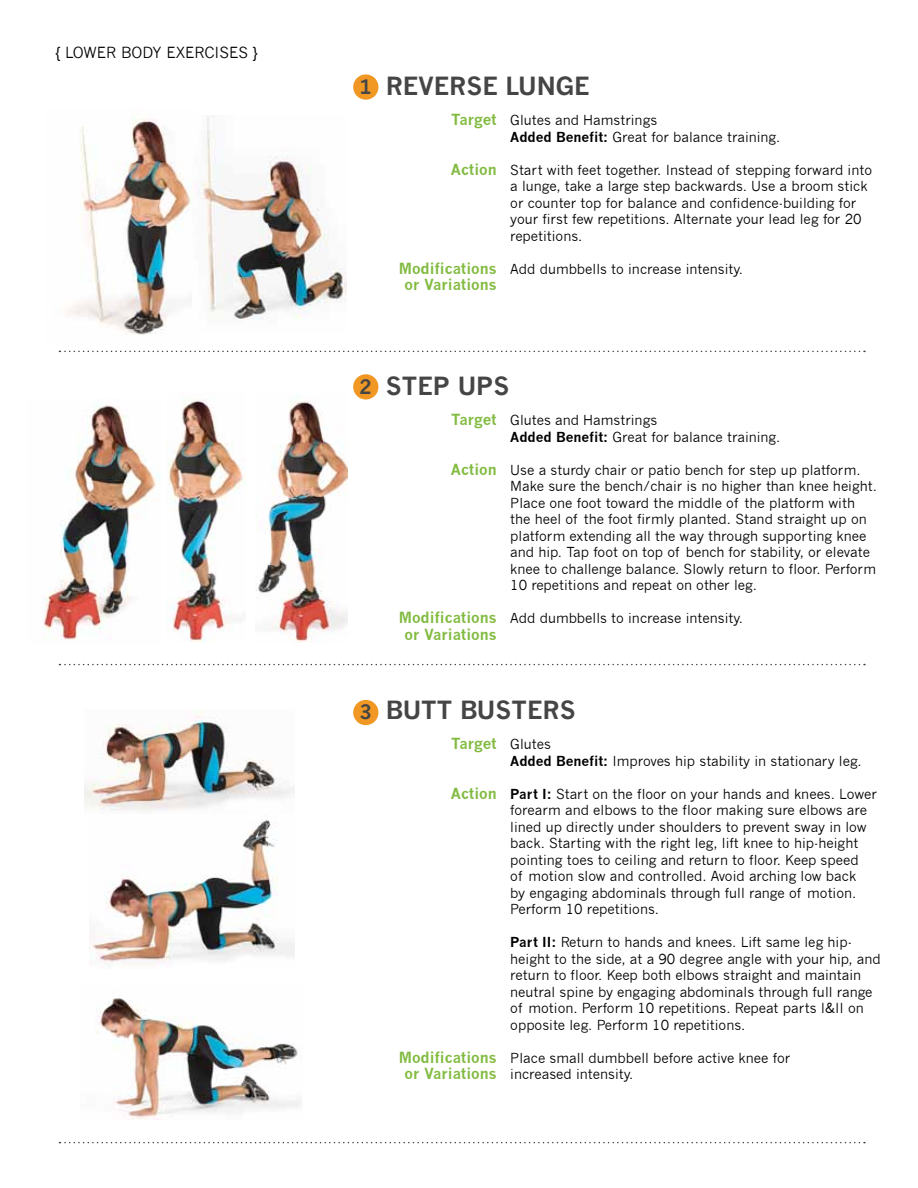
<style>
.page{position:relative;width:918px;height:1188px;background:#fff}
.page>*{position:absolute;margin:0;border:0;box-sizing:border-box;transform-origin:0 0}
.t1{font:700 24.45px "News Gothic";color:#454545}
.Target_Action_Text{font:700 15px "News Gothic";color:#82bb41}
.t2{font:15px "News Gothic";color:#000}
.Target_Action_Text-2{font:13.5px/16.5px "News Gothic";color:#000}
.s1{font-size:19.5px}
.s2{font-weight:700;font-size:15px;color:#82bb41}
.s3{font-weight:700}
.s4{font-weight:400;font-size:13.5px;color:#000}
</style>
<div class="page">
<svg style="left:59px;top:351px;width:806px;height:1px"></svg>
<svg style="left:59px;top:664px;width:806px;height:1px"></svg>
<svg style="left:59px;top:1142px;width:806px;height:1px"></svg>
<div style="left:353px;top:74px;width:25px;height:26px;background:#f09724;border-radius:50%"></div>
<div style="left:353px;top:700px;width:25px;height:25px;background:#f09724;border-radius:50%"></div>
<div style="left:353px;top:374px;width:25px;height:26px;background:#f09724;border-radius:50%"></div>
<img style="left:67px;top:118px;width:125px;height:217px">
<img style="left:199px;top:115px;width:147px;height:205px">
<img style="left:43px;top:404px;width:117px;height:236px">
<img style="left:166px;top:399px;width:80px;height:243px">
<img style="left:256px;top:401px;width:91px;height:241px">
<img style="left:84px;top:711px;width:210px;height:100px">
<img style="left:89px;top:820px;width:205px;height:148px">
<img style="left:96px;top:995px;width:205px;height:124px">
<h2 class="t2" style="left:55px;top:44px;width:204px">{ LOWER BODY EXERCISES }</h2>
<h3 class="t1" style="left:360px;top:71px;width:232px"><span class="s1">1</span> REVERSE LUNGE</h3>
<p class="Target_Action_Text-2" style="left:451px;top:112px;width:208px"><span class="s2">Target</span> Glutes and Hamstrings</p>
<p class="Target_Action_Text-2" style="left:510px;top:129px;width:272px"><span class="s3">Added Benefit:</span> Great for balance training.</p>
<p class="Target_Action_Text-2" style="left:510px;top:162px;width:363px;text-indent:-59px"><span class="s2">Action</span> Start with feet together. Instead of stepping forward into a lunge, take a large step backwards. Use a broom stick or counter top for balance and confidence-building for your first few repetitions. Alternate your lead leg for 20 repetitions.</p>
<p class="Target_Action_Text-2" style="left:399px;top:261px;width:346px"><span class="s2">Modifications</span> Add dumbbells to increase intensity.</p>
<p class="Target_Action_Text" style="left:405px;top:276px;width:94px">or Variations</p>
<h3 class="t1" style="left:360px;top:371px;width:151px"><span class="s1">2</span> STEP UPS</h3>
<p class="Target_Action_Text-2" style="left:451px;top:412px;width:208px"><span class="s2">Target</span> Glutes and Hamstrings</p>
<p class="Target_Action_Text-2" style="left:510px;top:429px;width:272px"><span class="s3">Added Benefit:</span> Great for balance training.</p>
<p class="Target_Action_Text-2" style="left:510px;top:462px;width:368px;text-indent:-59px"><span class="s2">Action</span> Use a sturdy chair or patio bench for step up platform.<br>Make sure the bench/chair is no higher than knee height.<br>Place one foot toward the middle of the platform with the heel of the foot firmly planted. Stand straight up on platform extending all the way through supporting knee and hip. Tap foot on top of bench for stability, or elevate knee to challenge balance. Slowly return to floor. Perform 10 repetitions and repeat on other leg.</p>
<p class="Target_Action_Text-2" style="left:399px;top:610px;width:346px"><span class="s2">Modifications</span> Add dumbbells to increase intensity.</p>
<p class="Target_Action_Text" style="left:405px;top:625px;width:94px">or Variations</p>
<h3 class="t1" style="left:360px;top:695px;width:218px"><span class="s1">3</span> BUTT BUSTERS</h3>
<p class="Target_Action_Text" style="left:451px;top:735px;width:101px">Target <span class="s4">Glutes</span></p>
<p class="Target_Action_Text-2" style="left:510px;top:753px;width:353px"><span class="s3">Added Benefit:</span> Improves hip stability in stationary leg.</p>
<p class="Target_Action_Text-2" style="left:510px;top:786px;width:368px;text-indent:-59px"><span class="s2">Action</span> <span class="s3">Part I:</span> Start on the floor on your hands and knees. Lower forearm and elbows to the floor making sure elbows are lined up directly under shoulders to prevent sway in low back. Starting with the right leg, lift knee to hip-height pointing toes to ceiling and return to floor. Keep speed<br>of motion slow and controlled. Avoid arching low back<br>by engaging abdominals through full range of motion.<br>Perform 10 repetitions.</p>
<p class="Target_Action_Text-2" style="left:510px;top:934px;width:372px"><span class="s3">Part II:</span> Return to hands and knees. Lift same leg hip&shy;height to the side, at a 90 degree angle with your hip, and return to floor. Keep both elbows straight and maintain neutral spine by engaging abdominals through full range of motion. Perform 10 repetitions. Repeat parts I&amp;II on opposite leg. Perform 10 repetitions.</p>
<p class="Target_Action_Text-2" style="left:399px;top:1050px;width:393px"><span class="s2">Modifications</span> Place small dumbbell before active knee for</p>
<p class="Target_Action_Text-2" style="left:405px;top:1066px;width:230px"><span class="s2">or Variations</span> increased intensity.</p>
</div>
